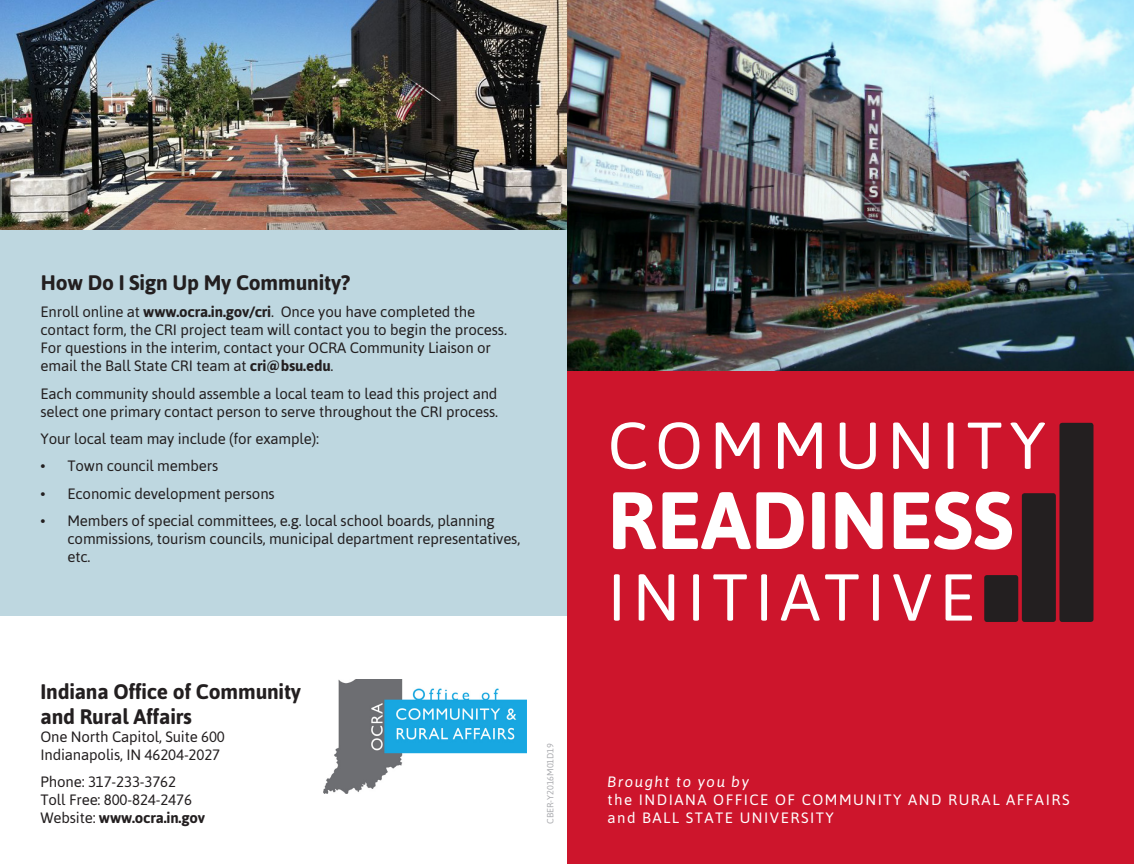
<style>
.page{position:relative;width:1134px;height:864px;background:#fff}
.page>*{position:absolute;margin:0;border:0;box-sizing:border-box;transform-origin:0 0}
.t1{font:700 81px "Asap";color:#fff}
.t2{font:66px "Asap";letter-spacing:.1em;color:#fff}
.t3{font:700 21px/25.2px "Asap";letter-spacing:-.01em;color:#231f20}
.t4{font:15px/18px "Asap";letter-spacing:-.01em;color:#231f20}
.t5{font:15px "Asap";letter-spacing:.1em;color:#fff}
.t6{font:italic 15px "Asap";letter-spacing:.1em;color:#fff}
.t7{font:9px "Asap";letter-spacing:-.01em;color:#abacb0}
.s1{font-weight:700}
</style>
<div class="page">
<div style="left:0;top:0;width:567px;height:615px;background:#bed7e0"></div>
<div style="left:567px;top:0;width:567px;height:864px;background:#cd152c"></div>
<img style="left:567px;top:0;width:567px;height:371px">
<img style="left:0;top:0;width:567px;height:230px">
<div style="left:1059px;top:423px;width:34px;height:199px;background:#231f20;border-radius:3px"></div>
<div style="left:1022px;top:493px;width:34px;height:129px;background:#231f20;border-radius:3px"></div>
<div style="left:984px;top:575px;width:34px;height:47px;background:#231f20;border-radius:3px"></div>
<img style="left:324px;top:679px;width:202px;height:115px">
<p class="t3" style="left:40px;top:269px;width:311px">How Do I Sign Up My Community?</p>
<p class="t4" style="left:40px;top:303px;width:468px">Enroll online at <span class="s1">www.ocra.in.gov/cri</span>. Once you have completed the contact form, the CRI project team will contact you to begin the process.<br>For questions in the interim, contact your OCRA Community Liaison or email the Ball State CRI team at <span class="s1">cri@bsu.edu</span>.</p>
<p class="t4" style="left:40px;top:384px;width:459px">Each community should assemble a local team to lead this project and select one primary contact person to serve throughout the CRI process.</p>
<p class="t4" style="left:40px;top:430px;width:280px">Your local team may include (for example):</p>
<p class="t4" style="left:40px;top:457px;width:179px">• Town council members</p>
<p class="t4" style="left:40px;top:484px;width:236px">• Economic development persons</p>
<p class="t4" style="left:68px;top:512px;width:454px;text-indent:-27px">• Members of special committees, e.g. local school boards, planning commissions, tourism councils, municipal department representatives, etc.</p>
<p class="t3" style="left:40px;top:679px;width:262px">Indiana Office of Community and Rural Affairs</p>
<p class="t4" style="left:40px;top:728px;width:186px">One North Capitol, Suite 600<br>Indianapolis, IN 46204-2027</p>
<p class="t4" style="left:40px;top:773px;width:166px">Phone: 317-233-3762<br>Toll Free: 800-824-2476<br>Website: <span class="s1">www.ocra.in.gov</span></p>
<p class="t7" style="left:545px;top:824px;width:82px;rotate:-90deg">CBER-Y2016M01D19</p>
<p class="t2" style="left:608px;top:407px;width:440px">COMMUNITY</p>
<p class="t1" style="left:608px;top:473px;width:407px">READINESS</p>
<p class="t2" style="left:608px;top:559px;width:369px">INITIATIVE</p>
<p class="t6" style="left:608px;top:774px;width:143px">Brought to you by</p>
<p class="t5" style="left:608px;top:792px;width:464px">the INDIANA OFFICE OF COMMUNITY AND RURAL AFFAIRS</p>
<p class="t5" style="left:608px;top:810px;width:228px">and BALL STATE UNIVERSITY</p>
</div>
